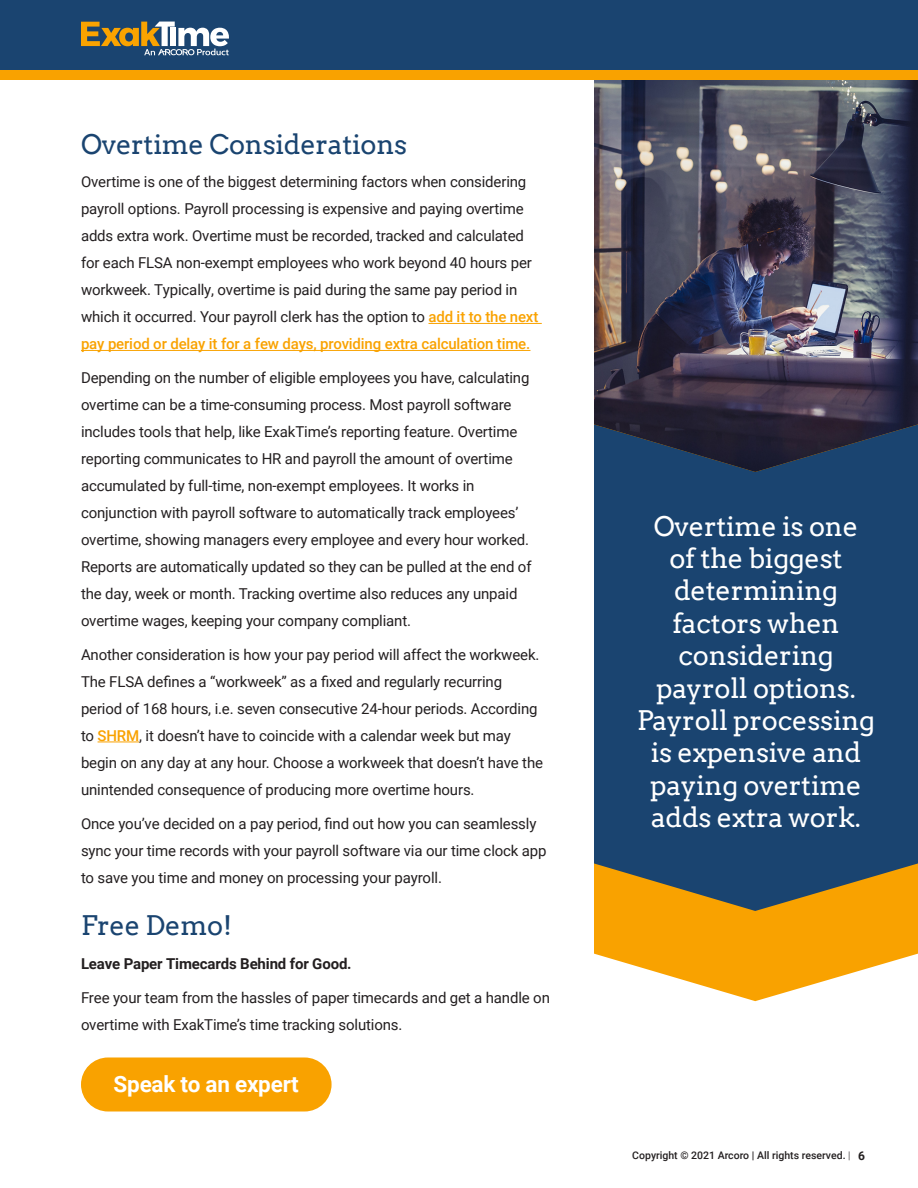
<style>
.page{position:relative;width:918px;height:1188px;background:#fff}
.page>*{position:absolute;margin:0;border:0;box-sizing:border-box;transform-origin:0 0}
.side_bar{font:27px/32.4px "Arvo";letter-spacing:-.01em;color:#fff;text-align:center}
.Blue_Section_Header{font:27px "Arvo";letter-spacing:-.01em;color:#1a4470}
.Body_Style_1{font:700 22.5px "Roboto";letter-spacing:-.01em;color:#fff}
.Body_Style_1-2{font:15px/27px "Roboto";letter-spacing:-.01em;color:#231f20}
.Body_Style_1-3{font:700 15px "Roboto";letter-spacing:-.01em;color:#231f20}
.t1{font:500 10.5px "Roboto";color:#231f20}
.s1{font-weight:500;color:#f9a200}
.s2{font-weight:300}
.s3{font-weight:700;font-size:12px}
</style>
<div class="page">
<svg style="left:594px;top:911px;width:324px;height:90px;fill:#f9a200"></svg>
<div style="left:594px;top:472px;width:324px;height:439px;background:#1a4470"></div>
<img style="left:594px;top:80px;width:324px;height:392px">
<div style="left:0;top:69px;width:918px;height:11px;background:#f9a200"></div>
<div style="left:0;top:0;width:918px;height:69px;background:#1a4470"></div>
<svg style="left:81px;top:22px;width:148px;height:33px"></svg>
<hr style="left:428px;top:323px;width:114px;height:1px;background:#f9a200">
<hr style="left:81px;top:350px;width:449px;height:1px;background:#f9a200">
<hr style="left:98px;top:742px;width:41px;height:1px;background:#f9a200">
<div style="left:81px;top:1058px;width:251px;height:54px;background:#f9a200;border-radius:27px"></div>
<p class="Blue_Section_Header" style="left:81px;top:128px;width:328px">Overtime Considerations</p>
<p class="Body_Style_1-2" style="left:81px;top:168px;width:459px">Overtime is one of the biggest determining factors when considering payroll options. Payroll processing is expensive and paying overtime adds extra work. Overtime must be recorded, tracked and calculated for each FLSA non-exempt employees who work beyond 40 hours per workweek. Typically, overtime is paid during the same pay period in which it occurred. Your payroll clerk has the option to <span class="s1">add it to the next pay period or delay it for a few days, providing extra calculation time.</span></p>
<p class="Body_Style_1-2" style="left:81px;top:364px;width:452px">Depending on the number of eligible employees you have, calculating overtime can be a time-consuming process. Most payroll software includes tools that help, like ExakTime’s reporting feature. Overtime reporting communicates to HR and payroll the amount of overtime accumulated by full-time, non-exempt employees. It works in conjunction with payroll software to automatically track employees’ overtime, showing managers every employee and every hour worked.<br>Reports are automatically updated so they can be pulled at the end of the day, week or month. Tracking overtime also reduces any unpaid overtime wages, keeping your company compliant.</p>
<p class="Body_Style_1-2" style="left:81px;top:640px;width:464px">Another consideration is how your pay period will affect the workweek.<br>The FLSA defines a “workweek” as a fixed and regularly recurring period of 168 hours, i.e. seven consecutive 24-hour periods. According to <span class="s1">SHRM</span>, it doesn’t have to coincide with a calendar week but may begin on any day at any hour. Choose a workweek that doesn’t have the unintended consequence of producing more overtime hours.</p>
<p class="Body_Style_1-2" style="left:81px;top:809px;width:467px">Once you’ve decided on a pay period, find out how you can seamlessly sync your time records with your payroll software via our time clock app to save you time and money on processing your payroll.</p>
<p class="Blue_Section_Header" style="left:81px;top:909px;width:153px">Free Demo!</p>
<p class="Body_Style_1-3" style="left:81px;top:953px;width:272px">Leave Paper Timecards Behind for Good.</p>
<p class="Body_Style_1-2" style="left:81px;top:983px;width:470px">Free your team from the hassles of paper timecards and get a handle on overtime with ExakTime’s time tracking solutions.</p>
<p class="Body_Style_1" style="left:114px;top:1068px;width:187px">Speak to an expert</p>
<p class="side_bar" style="left:637px;top:510px;width:239px">Overtime is one<br>of the biggest determining factors when considering payroll options.<br>Payroll processing is expensive and paying overtime adds extra work.</p>
<p class="t1" style="left:632px;top:1148px;width:234px">Copyright © 2021 Arcoro | All rights reserved. <span class="s2">|</span> <span class="s3">6</span></p>
</div>
